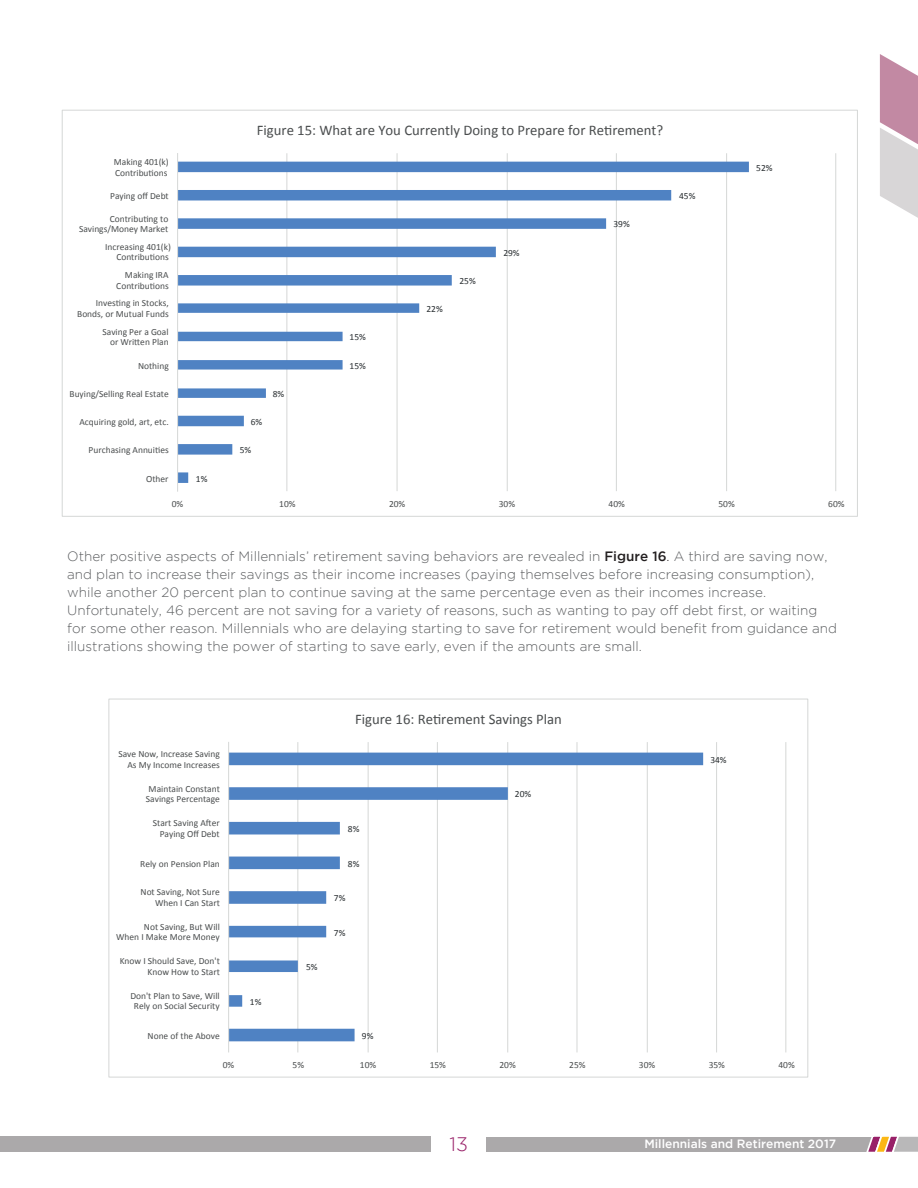
<style>
.page{position:relative;width:918px;height:1188px;background:#fff}
.page>*{position:absolute;margin:0;border:0;box-sizing:border-box;transform-origin:0 0}
.t1{font:300 19.5px "Gotham";color:#982068}
.t2{font:14.7px "Calibri";color:#4a4d4e}
.t3{font:300 13.5px/18px "Gotham";color:#5d5f61}
.t4{font:500 12px "Gotham";color:#fff}
.t5{font:9.45px/10.5px "Calibri";color:#4a4d4e;text-align:right}
.t6{font:9.45px "Calibri";color:#2a2f32}
.s1{font-weight:500;color:#231f20}
.s2{color:#231f20}
</style>
<div class="page">
<div style="left:486px;top:1137px;width:388px;height:15px;background:#aba9aa"></div>
<div style="left:0;top:1137px;width:431px;height:15px;background:#aba9aa"></div>
<svg style="left:866px;top:1136px;width:52px;height:16px"></svg>
<svg style="left:880px;top:54px;width:38px;height:164px"></svg>
<hr style="left:286px;top:153px;width:1px;height:338px;background:#d7d9d8">
<hr style="left:397px;top:153px;width:1px;height:338px;background:#d7d9d8">
<hr style="left:507px;top:153px;width:1px;height:338px;background:#d7d9d8">
<hr style="left:616px;top:153px;width:1px;height:338px;background:#d7d9d8">
<hr style="left:726px;top:153px;width:1px;height:338px;background:#d7d9d8">
<hr style="left:835px;top:153px;width:1px;height:338px;background:#d7d9d8">
<svg style="left:178px;top:162px;width:571px;height:321px"></svg>
<hr style="left:177px;top:153px;width:1px;height:339px;background:#d7d9d8">
<hr style="left:297px;top:742px;width:1px;height:310px;background:#d7d9d8">
<hr style="left:368px;top:742px;width:1px;height:310px;background:#d7d9d8">
<hr style="left:437px;top:742px;width:1px;height:310px;background:#d7d9d8">
<hr style="left:507px;top:742px;width:1px;height:310px;background:#d7d9d8">
<hr style="left:576px;top:742px;width:2px;height:310px;background:#d7d9d8">
<hr style="left:647px;top:742px;width:1px;height:310px;background:#d7d9d8">
<hr style="left:716px;top:742px;width:1px;height:310px;background:#d7d9d8">
<hr style="left:785px;top:742px;width:1px;height:310px;background:#d7d9d8">
<svg style="left:229px;top:753px;width:474px;height:288px"></svg>
<hr style="left:228px;top:742px;width:1px;height:310px;background:#d7d9d8">
<p class="t5" style="left:114px;top:157px;width:57px;text-align:left">Making 401(k)<br>Contribu:ons</p>
<p class="t5" style="left:110px;top:191px;width:60px">Paying off Debt</p>
<p class="t5" style="left:79px;top:213px;width:91px">Contribu:ng to<br>Savings/Money Market</p>
<p class="t5" style="left:105px;top:242px;width:67px">Increasing 401(k)<br>Contribu:ons</p>
<p class="t5" style="left:116px;top:270px;width:54px">Making IRA<br>Contribu:ons</p>
<p class="t5" style="left:77px;top:298px;width:93px">Inves:ng in Stocks,<br>Bonds, or Mutual Funds</p>
<p class="t5" style="left:102px;top:327px;width:68px">Saving Per a Goal or WriOen Plan</p>
<p class="t5" style="left:138px;top:360px;width:32px">Nothing</p>
<p class="t5" style="left:70px;top:388px;width:101px">Buying/Selling Real Estate</p>
<p class="t5" style="left:79px;top:417px;width:91px">Acquiring gold, art, etc.</p>
<p class="t5" style="left:89px;top:445px;width:82px">Purchasing Annui:es</p>
<p class="t5" style="left:146px;top:473px;width:24px">Other</p>
<p class="t6" style="left:196px;top:472px;width:13px">1%</p>
<h2 class="t2" style="left:257px;top:121px;width:408px">Figure 15: What are You Currently Doing to Prepare for Re:rement?</h2>
<p class="t6" style="left:251px;top:416px;width:13px">6%</p>
<p class="t6" style="left:240px;top:444px;width:13px">5%</p>
<p class="t6" style="left:273px;top:388px;width:13px">8%</p>
<p class="t6" style="left:350px;top:331px;width:18px">15%</p>
<p class="t6" style="left:350px;top:359px;width:18px">15%</p>
<p class="t6" style="left:427px;top:303px;width:18px">22%</p>
<p class="t6" style="left:459px;top:275px;width:18px">25%</p>
<p class="t6" style="left:503px;top:247px;width:18px">29%</p>
<p class="t6" style="left:613px;top:218px;width:18px">39%</p>
<p class="t6" style="left:679px;top:190px;width:18px">45%</p>
<p class="t6" style="left:756px;top:162px;width:18px">52%</p>
<p class="t5" style="left:172px;top:499px;width:13px">0%</p>
<p class="t5" style="left:279px;top:499px;width:18px">10%</p>
<p class="t5" style="left:389px;top:499px;width:18px">20%</p>
<p class="t5" style="left:499px;top:499px;width:18px">30%</p>
<p class="t5" style="left:609px;top:499px;width:18px">40%</p>
<p class="t5" style="left:718px;top:499px;width:18px">50%</p>
<p class="t5" style="left:828px;top:499px;width:18px">60%</p>
<p class="t3" style="left:67px;top:547px;width:771px">Other positive aspects of Millennials’ retirement saving behaviors are revealed in <span class="s1">Figure 16</span><span class="s2">.</span> A third are saving now, and plan to increase their savings as their income increases (paying themselves before increasing consumption), while another 20 percent plan to continue saving at the same percentage even as their incomes increase.<br>Unfortunately, 46 percent are not saving for a variety of reasons, such as wanting to pay off debt first, or waiting for some other reason. Millennials who are delaying starting to save for retirement would benefit from guidance and illustrations showing the power of starting to save early, even if the amounts are small.</p>
<p class="t5" style="left:118px;top:749px;width:103px">Save Now, Increase Saving<br>As My Income Increases</p>
<p class="t5" style="left:146px;top:783px;width:75px;text-align:left">Maintain Constant<br>Savings Percentage</p>
<p class="t5" style="left:153px;top:818px;width:68px">Start Saving ABer<br>Paying Off Debt</p>
<p class="t5" style="left:140px;top:858px;width:81px">Rely on Pension Plan</p>
<p class="t5" style="left:141px;top:887px;width:81px">Not Saving, Not Sure<br>When I Can Start</p>
<p class="t5" style="left:116px;top:922px;width:105px">Not Saving, But Will<br>When I Make More Money</p>
<p class="t5" style="left:120px;top:956px;width:102px">Know I Should Save, Don't<br>Know How to Start</p>
<p class="t5" style="left:130px;top:990px;width:91px;text-align:center">Don't Plan to Save, Will<br>Rely on Social Security</p>
<p class="t5" style="left:148px;top:1031px;width:74px">None of the Above</p>
<p class="t6" style="left:250px;top:996px;width:13px">1%</p>
<h2 class="t2" style="left:355px;top:710px;width:208px">Figure 16: ReVrement Savings Plan</h2>
<p class="t6" style="left:306px;top:961px;width:13px">5%</p>
<p class="t6" style="left:348px;top:823px;width:13px">8%</p>
<p class="t6" style="left:348px;top:857px;width:13px">8%</p>
<p class="t6" style="left:334px;top:892px;width:13px">7%</p>
<p class="t6" style="left:334px;top:926px;width:13px">7%</p>
<p class="t6" style="left:362px;top:1030px;width:13px">9%</p>
<p class="t6" style="left:515px;top:788px;width:18px">20%</p>
<p class="t6" style="left:710px;top:754px;width:18px">34%</p>
<p class="t5" style="left:223px;top:1060px;width:13px">0%</p>
<p class="t5" style="left:293px;top:1060px;width:13px">5%</p>
<p class="t5" style="left:360px;top:1060px;width:18px">10%</p>
<p class="t5" style="left:430px;top:1060px;width:18px">15%</p>
<p class="t5" style="left:499px;top:1060px;width:18px">20%</p>
<p class="t5" style="left:569px;top:1060px;width:18px">25%</p>
<p class="t5" style="left:639px;top:1060px;width:18px">30%</p>
<p class="t5" style="left:709px;top:1060px;width:18px">35%</p>
<p class="t5" style="left:778px;top:1060px;width:18px">40%</p>
<h1 class="t1" style="left:450px;top:1134px;width:20px">13</h1>
<p class="t4" style="left:644px;top:1137px;width:193px">Millennials and Retirement 2017</p>
</div>
